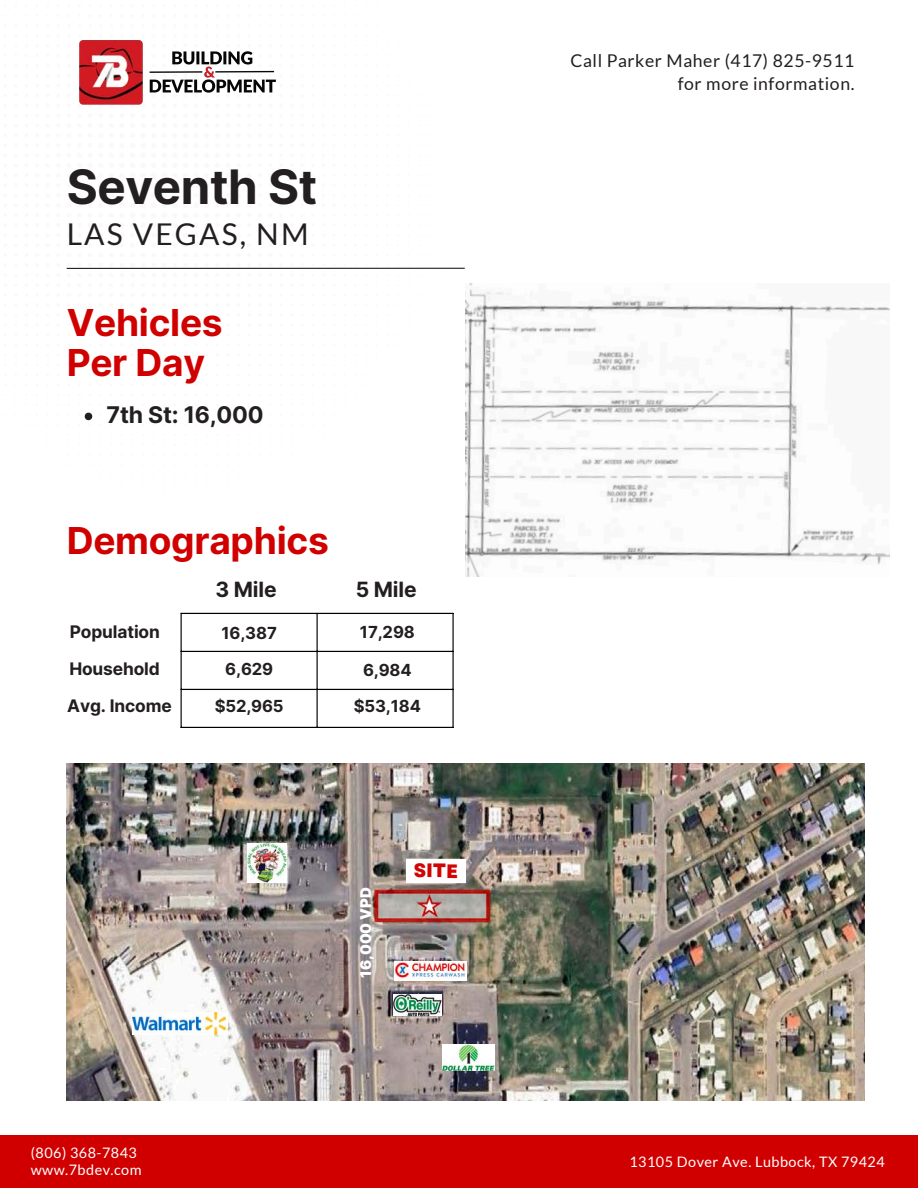
<style>
.page{position:relative;width:918px;height:1188px;background:#fff}
.page>*{position:absolute;margin:0;border:0;box-sizing:border-box;transform-origin:0 0}
.t1{font:700 47.55px "Inter";letter-spacing:-.005em;color:#231f20}
.t2{font:700 37.05px/39.9px "Inter";letter-spacing:-.005em;color:#d10000}
.t3{font:30px "Lato";letter-spacing:.07em;color:#231f20}
.t4{font:700 22.95px "Inter";letter-spacing:-.005em;color:#231f20}
.t5{font:700 21px "Inter";letter-spacing:-.005em;color:#231f20}
.t6{font:800 19.5px "Garet";color:#d10505}
.t7{font:17.55px "Lato";letter-spacing:.035em;color:#231f20}
.t8{font:700 17.25px "Inter";letter-spacing:-.005em;color:#231f20}
.t9{font:700 16.65px "Inter";letter-spacing:-.005em;color:#231f20}
.t10{font:900 14.85px "Inter";color:#fff}
.t11{font:14.4px "Lato";letter-spacing:.035em;color:#fff}
</style>
<div class="page">
<img style="left:79px;top:40px;width:197px;height:65px">
<hr style="left:181px;top:613px;width:272px;height:1px;background:#000">
<hr style="left:181px;top:651px;width:272px;height:1px;background:#000">
<hr style="left:181px;top:689px;width:272px;height:1px;background:#000">
<hr style="left:181px;top:727px;width:272px;height:1px;background:#000">
<hr style="left:452px;top:613px;width:2px;height:190px;background:#000">
<hr style="left:317px;top:613px;width:1px;height:190px;background:#000">
<hr style="left:181px;top:613px;width:1px;height:190px;background:#000">
<div style="left:176px;top:728px;width:290px;height:83px;background:#fff"></div>
<div style="left:0;top:1135px;width:918px;height:53px;background:#d10000"></div>
<hr style="left:67px;top:268px;width:398px;height:1px;background:#231f20">
<img style="left:466px;top:283px;width:424px;height:294px">
<img style="left:67px;top:764px;width:797px;height:336px">
<div style="left:406px;top:858px;width:60px;height:26px;background:#fff"></div>
<img style="left:394px;top:961px;width:72px;height:19px">
<img style="left:393px;top:994px;width:49px;height:21px">
<img style="left:443px;top:1045px;width:51px;height:26px">
<img style="left:133px;top:1012px;width:94px;height:23px">
<img style="left:247px;top:843px;width:39px;height:40px">
<svg style="left:85px;top:413px;width:7px;height:7px"></svg>
<p class="t1" style="left:67px;top:157px;width:252px">Seventh St</p>
<p class="t3" style="left:67px;top:215px;width:243px">LAS VEGAS, NM</p>
<p class="t2" style="left:67px;top:302px;width:158px">Vehicles<br>Per Day</p>
<p class="t4" style="left:107px;top:401px;width:159px">7th St: 16,000</p>
<h2 class="t2" style="left:67px;top:521px;width:264px">Demographics</h2>
<h4 class="t5" style="left:215px;top:576px;width:63px">3 Mile</h4>
<h4 class="t5" style="left:356px;top:576px;width:62px">5 Mile</h4>
<p class="t8" style="left:70px;top:622px;width:91px">Population</p>
<p class="t8" style="left:69px;top:658px;width:92px">Household</p>
<p class="t8" style="left:67px;top:695px;width:106px">Avg. Income</p>
<p class="t9" style="left:360px;top:622px;width:56px">17,298</p>
<p class="t9" style="left:222px;top:623px;width:57px">16,387</p>
<p class="t9" style="left:225px;top:659px;width:49px">6,629</p>
<p class="t9" style="left:215px;top:696px;width:70px">$52,965</p>
<p class="t9" style="left:354px;top:696px;width:69px">$53,184</p>
<p class="t9" style="left:363px;top:660px;width:50px">6,984</p>
<p class="t11" style="left:31px;top:1144px;width:108px">(806) 368-7843</p>
<p class="t11" style="left:31px;top:1161px;width:112px">www.7bdev.com</p>
<p class="t10" style="left:357px;top:978px;width:92px;rotate:-90deg">16,000 VPD</p>
<h3 class="t6" style="left:414px;top:857px;width:46px">SITE</h3>
<p class="t7" style="left:570px;top:50px;width:285px">Call Parker Maher (417) 825-9511</p>
<p class="t7" style="left:678px;top:73px;width:178px">for more information.</p>
<h6 class="t11" style="left:629px;top:1152px;width:257px">13105 Dover Ave. Lubbock, TX 79424</h6>
</div>
